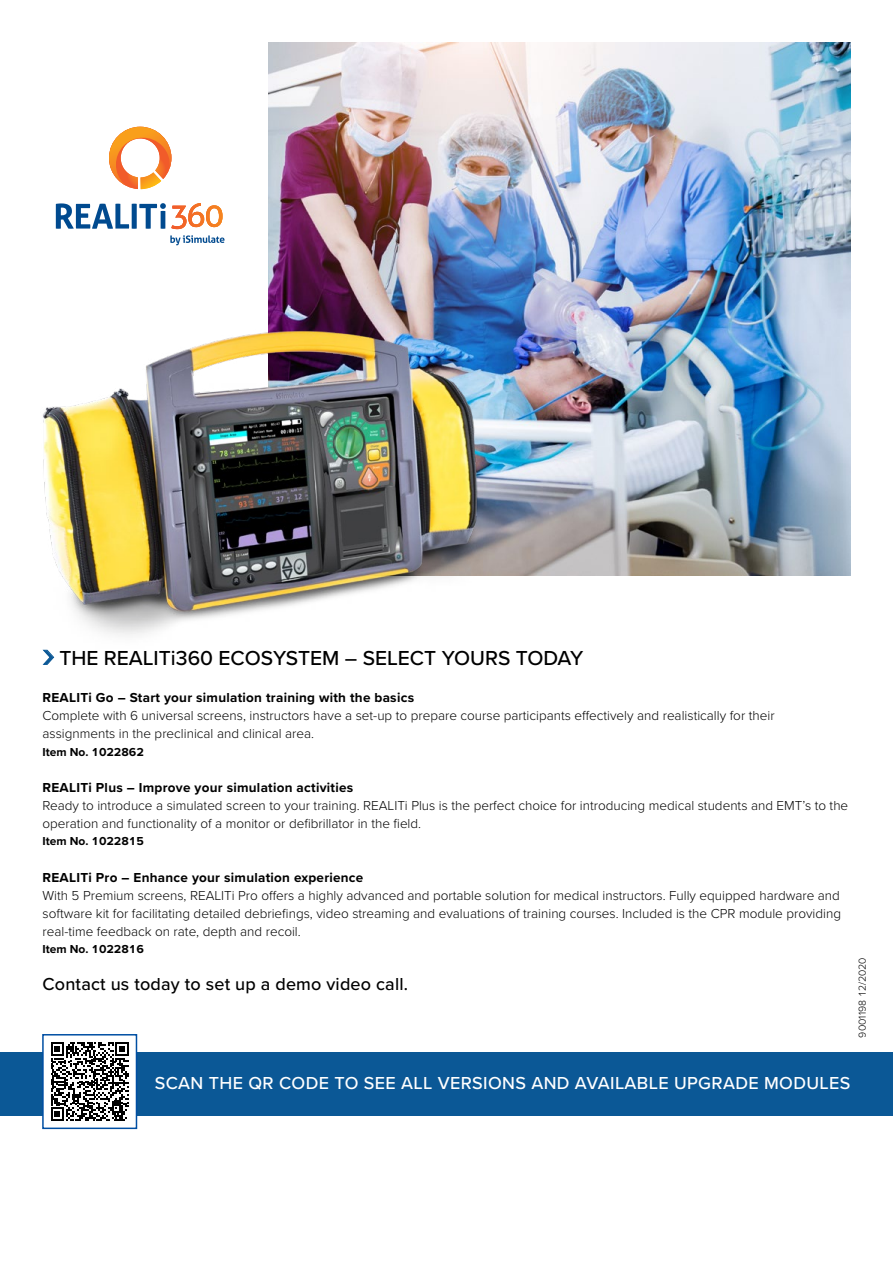
<style>
.page{position:relative;width:893px;height:1263px;background:#fff}
.page>*{position:absolute;margin:0;border:0;box-sizing:border-box;transform-origin:0 0}
.t1{font:500 21px "Proxima Nova";color:#000}
.t2{font:500 18px "Proxima Nova";letter-spacing:.02em;color:#fff}
.t3{font:500 18px "Proxima Nova";letter-spacing:.01em;color:#000}
.t4{font:300 13.5px/18px "Proxima Nova";color:#000}
.t5{font:700 13.5px "Proxima Nova";letter-spacing:.02em;color:#000}
.t6{font:700 12px "Proxima Nova";color:#000}
.t7{font:300 10.5px "Proxima Nova";color:#000}
.s1{font-size:39.45px;color:#0b5896}
</style>
<div class="page">
<div style="left:0;top:1052px;width:893px;height:63px;background:#0b5896"></div>
<img style="left:269px;top:43px;width:581px;height:532px">
<img style="left:43px;top:292px;width:483px;height:343px">
<svg style="left:170px;top:235px;width:55px;height:10px"></svg>
<svg style="left:56px;top:203px;width:166px;height:26px"></svg>
<svg style="left:109px;top:127px;width:62px;height:62px"></svg>
<div style="left:43px;top:1035px;width:93px;height:93px;background:#fff"></div>
<svg style="left:51px;top:1042px;width:78px;height:79px"></svg>
<div style="left:42px;top:1034px;width:95px;height:95px;border:2px solid #004fa3"></div>
<h1 class="t1" style="left:43px;top:642px;width:542px"><span class="s1">›</span> THE REALITi360 ECOSYSTEM – SELECT YOURS TODAY</h1>
<p class="t5" style="left:43px;top:687px;width:373px">REALITi Go – Start your simulation training with the basics</p>
<p class="t4" style="left:43px;top:706px;width:734px">Complete with 6 universal screens, instructors have a set-up to prepare course participants effectively and realistically for their assignments in the preclinical and clinical area.</p>
<p class="t6" style="left:43px;top:743px;width:103px">Item No. 1022862</p>
<p class="t5" style="left:43px;top:777px;width:312px">REALITi Plus – Improve your simulation activities</p>
<p class="t4" style="left:43px;top:796px;width:807px">Ready to introduce a simulated screen to your training. REALITi Plus is the perfect choice for introducing medical students and EMT’s to the operation and functionality of a monitor or defibrillator in the field.</p>
<p class="t6" style="left:43px;top:832px;width:103px">Item No. 1022815</p>
<p class="t5" style="left:43px;top:867px;width:322px">REALITi Pro – Enhance your simulation experience</p>
<p class="t4" style="left:43px;top:886px;width:800px;text-align:justify">With 5 Premium screens, REALITi Pro offers a highly advanced and portable solution for medical instructors. Fully equipped hardware and software kit for facilitating detailed debriefings, video streaming and evaluations of training courses. Included is the CPR module providing real-time feedback on rate, depth and recoil.</p>
<p class="t6" style="left:43px;top:940px;width:103px">Item No. 1022816</p>
<h2 class="t3" style="left:43px;top:971px;width:367px">Contact us today to set up a demo video call.</h2>
<p class="t7" style="left:854px;top:1037px;width:82px;rotate:-90deg">9001198 12/2020</p>
<h2 class="t2" style="left:155px;top:1070px;width:697px">SCAN THE QR CODE TO SEE ALL VERSIONS AND AVAILABLE UPGRADE MODULES</h2>
</div>
